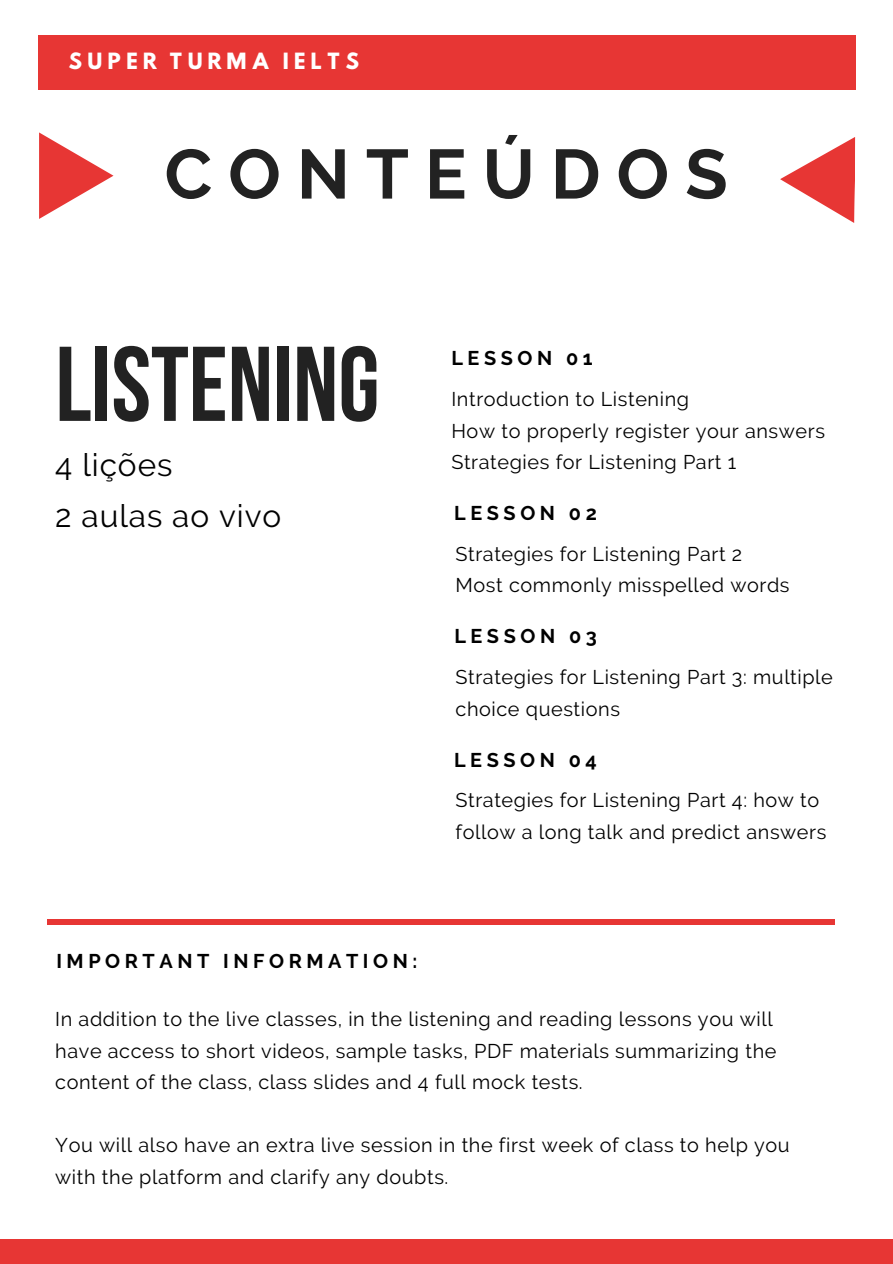
<style>
.page{position:relative;width:893px;height:1264px;background:#fff}
.page>*{position:absolute;margin:0;border:0;box-sizing:border-box;transform-origin:0 0}
.t1{font:700 105.9px "Bebas Neue";color:#222}
.t2{font:700 69.45px "Raleway";letter-spacing:.23em;color:#222}
.t3{font:31.5px/50.7px "Raleway";letter-spacing:.03em;color:#000}
.t4{font:19.8px/31.5px "Raleway";letter-spacing:.03em;color:#000}
.t5{font:700 19.8px "Raleway";letter-spacing:.23em;color:#000}
.t6{font:19.8px "Hussar Bd";letter-spacing:.23em;color:#fff}
</style>
<div class="page">
<div style="left:38px;top:35px;width:817px;height:54px;background:#e73634"></div>
<svg style="left:780px;top:137px;width:75px;height:86px"></svg>
<div style="left:0;top:1239px;width:892px;height:24px;background:#e73634"></div>
<svg style="left:39px;top:132px;width:74px;height:87px"></svg>
<div style="left:47px;top:919px;width:787px;height:6px;background:#e73634"></div>
<h4 class="t6" style="left:68px;top:51px;width:293px">SUPER TURMA IELTS</h4>
<h2 class="t2" style="left:164px;top:133px;width:564px">CONTEÚDOS</h2>
<h4 class="t1" style="left:55px;top:341px;width:326px">LISTENING</h4>
<p class="t3" style="left:55px;top:439px;width:227px">4 lições<br>2 aulas ao vivo</p>
<p class="t5" style="left:451px;top:347px;width:143px">LESSON 01</p>
<p class="t4" style="left:451px;top:383px;width:239px">Introduction to Listening</p>
<h4 class="t4" style="left:451px;top:415px;width:375px">How to properly register your answers</h4>
<p class="t4" style="left:451px;top:446px;width:286px">Strategies for Listening Part 1</p>
<p class="t5" style="left:454px;top:501px;width:144px">LESSON 02</p>
<h4 class="t4" style="left:455px;top:538px;width:288px">Strategies for Listening Part 2</h4>
<p class="t4" style="left:455px;top:569px;width:335px">Most commonly misspelled words</p>
<h4 class="t5" style="left:454px;top:624px;width:144px">LESSON 03</h4>
<p class="t4" style="left:455px;top:661px;width:379px">Strategies for Listening Part 3: multiple choice questions</p>
<h1 class="t5" style="left:454px;top:748px;width:144px">LESSON 04</h1>
<h3 class="t4" style="left:455px;top:784px;width:372px">Strategies for Listening Part 4: how to follow a long talk and predict answers</h3>
<h4 class="t5" style="left:56px;top:949px;width:362px">IMPORTANT INFORMATION:</h4>
<p class="t4" style="left:55px;top:1003px;width:722px">In addition to the live classes, in the listening and reading lessons you will have access to short videos, sample tasks, PDF materials summarizing the content of the class, class slides and 4 full mock tests.</p>
<p class="t4" style="left:55px;top:1129px;width:736px">You will also have an extra live session in the first week of class to help you with the platform and clarify any doubts.</p>
</div>
